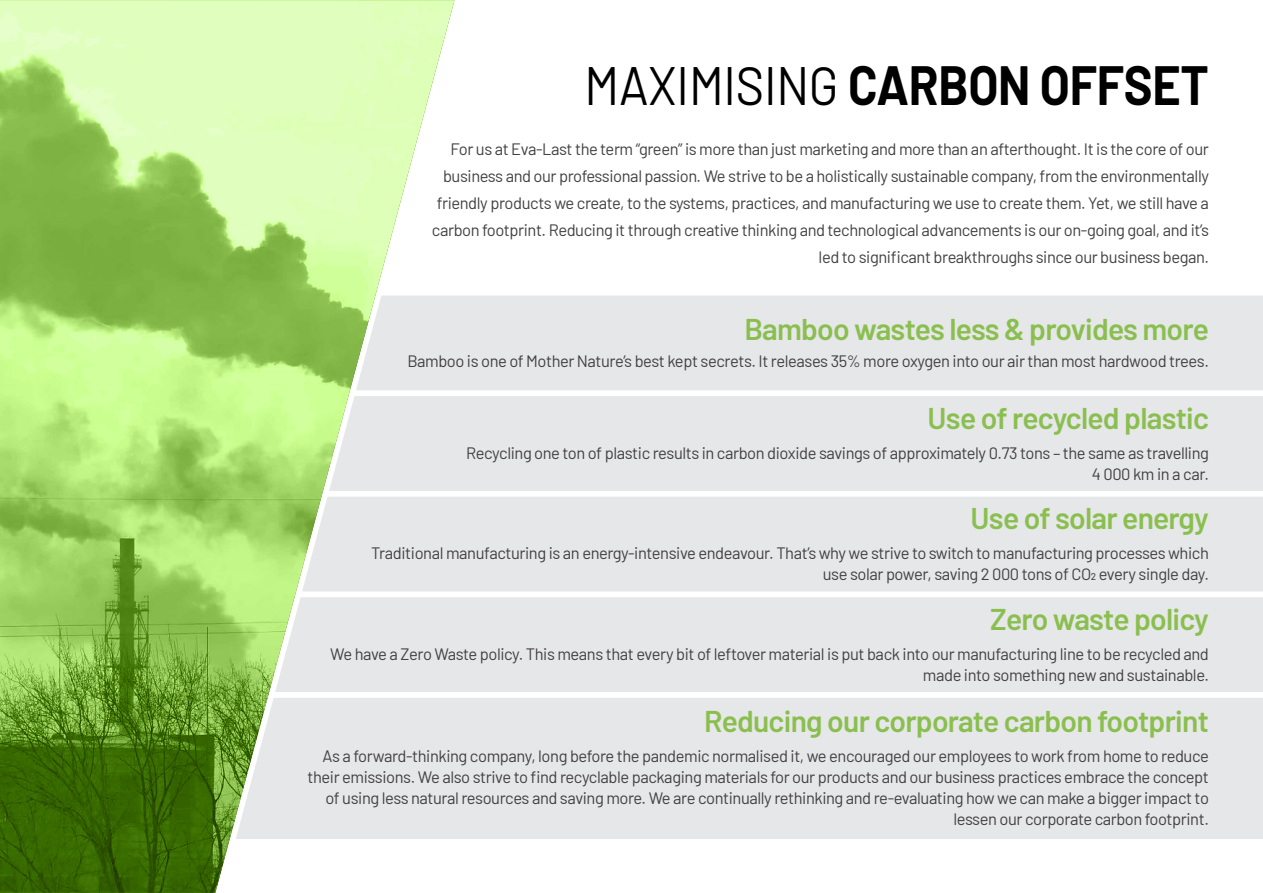
<style>
.page{position:relative;width:1263px;height:893px;background:#fff}
.page>*{position:absolute;margin:0;border:0;box-sizing:border-box;transform-origin:0 0}
.t1{font:700 54px "Barlow";letter-spacing:-.005em;color:#000;scale:.9 1}
.t2{font:600 30px "Barlow";letter-spacing:-.025em;color:#8abf50}
.t3{font:16.5px/21px "Barlow";letter-spacing:-.025em;color:#414042;text-align:right}
.s1{font-weight:400}
</style>
<div class="page">
<div style="left:455px;top:296px;width:808px;height:94px;background:#e6e7e8"></div>
<div style="left:455px;top:396px;width:808px;height:95px;background:#e6e7e8"></div>
<div style="left:455px;top:497px;width:808px;height:94px;background:#e6e7e8"></div>
<div style="left:455px;top:597px;width:808px;height:95px;background:#e6e7e8"></div>
<div style="left:455px;top:698px;width:808px;height:141px;background:#e6e7e8"></div>
<svg style="left:0;top:0;width:455px;height:893px;background:#b4d68f"></svg>
<h1 class="t1" style="left:584px;top:66px;width:695px"><span class="s1">MAXIMISING</span> CARBON OFFSET</h1>
<p class="t3" style="left:432px;top:137px;width:778px;line-height:27px">For us at Eva-Last the term “green” is more than just marketing and more than an afterthought. It is the core of our business and our professional passion. We strive to be a holistically sustainable company, from the environmentally friendly products we create, to the systems, practices, and manufacturing we use to create them. Yet, we still have a carbon footprint. Reducing it through creative thinking and technological advancements is our on-going goal, and it’s led to significant breakthroughs since our business began.</p>
<h2 class="t2" style="left:744px;top:318px;width:466px">Bamboo wastes less &amp; provides more</h2>
<p class="t3" style="left:407px;top:352px;width:803px">Bamboo is one of Mother Nature’s best kept secrets. It releases 35% more oxygen into our air than most hardwood trees.</p>
<h2 class="t2" style="left:928px;top:407px;width:283px">Use of recycled plastic</h2>
<p class="t3" style="left:466px;top:441px;width:744px">Recycling one ton of plastic results in carbon dioxide savings of approximately 0.73 tons – the same as travelling<br>4 000 km in a car.</p>
<h2 class="t2" style="left:971px;top:507px;width:240px">Use of solar energy</h2>
<p class="t3" style="left:371px;top:544px;width:839px">Traditional manufacturing is an energy-intensive endeavour. That’s why we strive to switch to manufacturing processes which use solar power, saving 2 000 tons of CO2 every single day.</p>
<h2 class="t2" style="left:990px;top:608px;width:220px">Zero waste policy</h2>
<p class="t3" style="left:330px;top:645px;width:880px">We have a Zero Waste policy. This means that every bit of leftover material is put back into our manufacturing line to be recycled and made into something new and sustainable.</p>
<h2 class="t2" style="left:704px;top:711px;width:506px">Reducing our corporate carbon footprint</h2>
<p class="t3" style="left:308px;top:747px;width:903px">As a forward-thinking company, long before the pandemic normalised it, we encouraged our employees to work from home to reduce their emissions. We also strive to find recyclable packaging materials for our products and our business practices embrace the concept of using less natural resources and saving more. We are continually rethinking and re-evaluating how we can make a bigger impact to lessen our corporate carbon footprint.</p>
</div>
